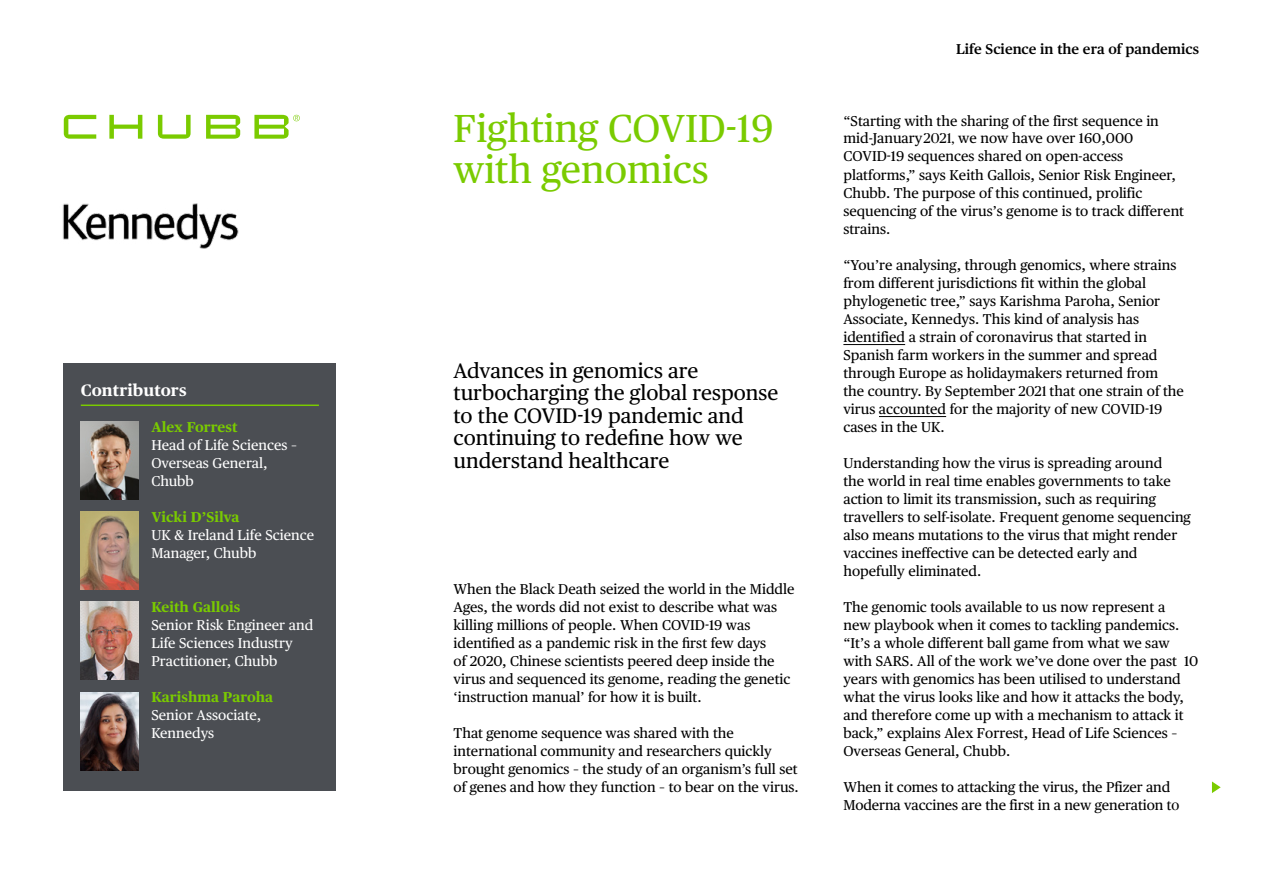
<style>
.page{position:relative;width:1263px;height:893px;background:#fff}
.page>*{position:absolute;margin:0;border:0;box-sizing:border-box;transform-origin:0 0}
.t1{font:39px/40.5px "Chubb Publico Text";color:#7acb00}
.t2{font:21px/22.5px "Chubb Publico Text";color:#000}
.t3{font:700 16.5px "Chubb Publico Text";letter-spacing:.005em;color:#fff}
.t4{font:14.25px/18px "Chubb Publico Text";color:#000}
.t5{font:14.25px/18px "Chubb Publico Text";color:#fff}
.t6{font:600 14.25px "Chubb Publico Text";color:#000}
.t7{font:700 14.25px "Chubb Publico Text";color:#7acb00}
.s1{color:#4b4e53}
.s2{font-weight:700;color:#7acb00}
.s3{font-weight:700;color:#4b4e53}
.s4{font-family:"Chubb Publico Office"}
</style>
<div class="page">
<svg style="left:1212px;top:781px;width:9px;height:12px"></svg>
<div style="left:64px;top:364px;width:272px;height:427px;background:#4b4e53"></div>
<svg style="left:64px;top:115px;width:236px;height:24px"></svg>
<img style="left:62px;top:203px;width:177px;height:46px">
<hr style="left:81px;top:405px;width:238px;height:1px;background:#7acb00">
<img style="left:81px;top:421px;width:58px;height:79px">
<img style="left:81px;top:511px;width:58px;height:79px">
<img style="left:81px;top:601px;width:58px;height:79px">
<img style="left:81px;top:692px;width:58px;height:79px">
<hr style="left:879px;top:416px;width:67px;height:1px;background:#000">
<hr style="left:843px;top:344px;width:62px;height:1px;background:#000">
<p class="t3" style="left:81px;top:377px;width:112px">Contributors<span class="s1">.</span></p>
<p class="t5" style="left:151px;top:417px;width:147px"><span class="s2">Alex Forrest</span><span class="s3">.<br></span>Head of Life Sciences –<br>Overseas General,<br>Chubb<span class="s1">.</span></p>
<p class="t7" style="left:151px;top:506px;width:90px">Vicki D’Silva</p>
<p class="t5" style="left:151px;top:525px;width:164px">UK &amp; Ireland Life Science<br>Manager, Chubb</p>
<p class="t5" style="left:151px;top:597px;width:163px"><span class="s2">Keith Gallois</span><span class="s3">.<br></span>Senior Risk Engineer and<br>Life Sciences Industry<br>Practitioner, Chubb<span class="s1">.</span></p>
<p class="t5" style="left:151px;top:687px;width:128px"><span class="s2">Karishma Paroha</span><span class="s3">.<br></span>Senior Associate,<br>Kennedys<span class="s1">.</span></p>
<h1 class="t1" style="left:454px;top:106px;width:321px">Fighting COVID-19 with genomics</h1>
<h2 class="t2" style="left:454px;top:358px;width:326px">Advances in genomics are turbocharging the global response to the COVID-19 pandemic and continuing to redefine how we understand healthcare</h2>
<p class="t4" style="left:454px;top:579px;width:342px">When the Black Death seized the world in the Middle Ages, the words did not exist to describe what was killing millions of people. When COVID-19 was identified as a pandemic risk in the first few days<br>of 2020, Chinese scientists peered deep inside the virus and sequenced its genome, reading the genetic ‘instruction manual’ for how it is built.</p>
<p class="t4" style="left:454px;top:723px;width:347px">That genome sequence was shared with the international community and researchers quickly brought genomics – the study of an organism’s full set of genes and how they function – to bear on the virus.</p>
<p class="t6" style="left:956px;top:38px;width:245px">Life Science in the era of pandemics</p>
<p class="t4" style="left:843px;top:111px;width:342px">“Starting with the sharing of the first sequence in mid-January<span class="s4">2021,</span> we now have over 160,000<br>COVID-19 sequences shared on open-access platforms,” says Keith Gallois, Senior Risk Engineer, Chubb. The purpose of this continued, prolific sequencing of the virus’s genome is to track different strains.</p>
<p class="t4" style="left:843px;top:255px;width:342px">“You’re analysing, through genomics, where strains from different jurisdictions fit within the global phylogenetic tree,” says Karishma Paroha, Senior Associate, Kennedys. This kind of analysis has identified a strain of coronavirus that started in Spanish farm workers in the summer and spread through Europe as holidaymakers returned from<br>the country. By September <span class="s4">2021</span> that one strain of the virus accounted for the majority of new COVID-19 cases in the UK.</p>
<p class="t4" style="left:843px;top:453px;width:349px">Understanding how the virus is spreading around<br>the world in real time enables governments to take action to limit its transmission, such as requiring travellers to self-isolate. Frequent genome sequencing also means mutations to the virus that might render vaccines ineffective can be detected early and hopefully eliminated.</p>
<p class="t4" style="left:843px;top:597px;width:356px">The genomic tools available to us now represent a<br>new playbook when it comes to tackling pandemics. “It’s a whole different ball game from what we saw with SARS. All of the work we’ve done over the past 10 years with genomics has been utilised to understand what the virus looks like and how it attacks the body, and therefore come up with a mechanism to attack it back,” explains Alex Forrest, Head of Life Sciences – Overseas General, Chubb.</p>
<p class="t4" style="left:843px;top:777px;width:338px">When it comes to attacking the virus, the Pfizer and<br>Moderna vaccines are the first in a new generation <span class="s4">to</span></p>
</div>
